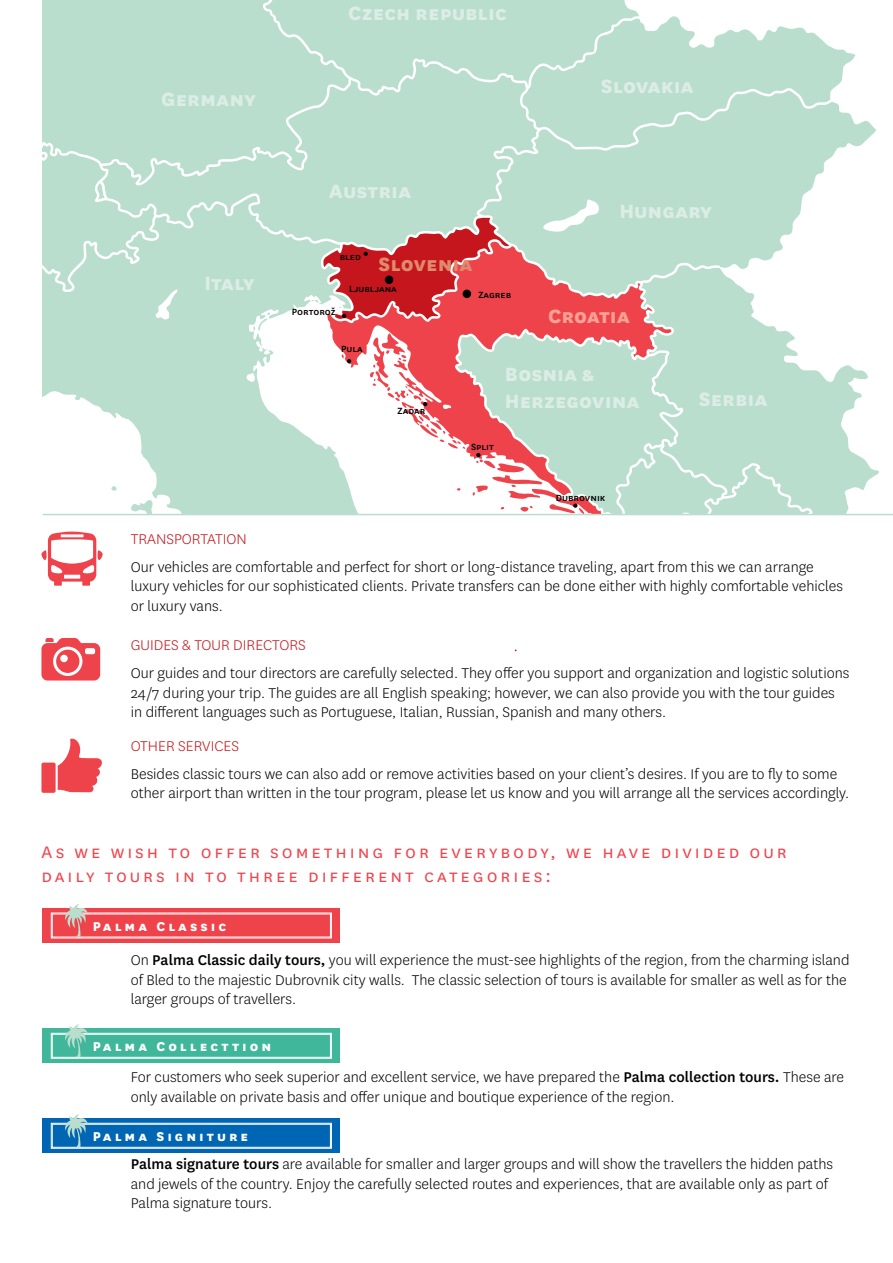
<style>
.page{position:relative;width:893px;height:1263px;background:#fff}
.page>*{position:absolute;margin:0;border:0;box-sizing:border-box;transform-origin:0 0}
.t1{font:800 22.5px/27px "National";color:#dbede4}
.t2{font:800 22.5px "National";color:#df896e}
.t3{font:800 22.5px "National";letter-spacing:-.005em;color:#f7a294}
.t4{font:19.5px/23.4px "National";letter-spacing:.15em;color:#ef434c}
.t5{font:300 16.5px/19.5px "National";color:#000}
.t6{font:300 16.5px "National";color:#c4161c}
.t7{font:800 15px "National";letter-spacing:.2em;color:#fff}
.t8{font:500 10.5px "National";color:#000}
.s1{color:#c4161c}
.s2{font-weight:500}
</style>
<div class="page">
<svg style="left:43px;top:257px;width:268px;height:257px;fill:#badece"></svg>
<div style="left:43px;top:0;width:56px;height:140px;background:#badece"></div>
<svg style="left:542px;top:121px;width:334px;height:94px;fill:#badece"></svg>
<div style="left:99px;top:0;width:148px;height:140px;background:#badece"></div>
<div style="left:154px;top:87px;width:388px;height:168px;background:#badece"></div>
<svg style="left:247px;top:0;width:609px;height:151px;background:#c2e2d3"></svg>
<svg style="left:813px;top:365px;width:68px;height:149px;fill:#badece"></svg>
<svg style="left:43px;top:140px;width:118px;height:152px;background:#bfe0d2"></svg>
<svg style="left:41px;top:531px;width:62px;height:55px"></svg>
<svg style="left:41px;top:638px;width:59px;height:42px"></svg>
<svg style="left:58px;top:738px;width:44px;height:54px"></svg>
<div style="left:41px;top:762px;width:15px;height:31px;background:#ef434c;border-radius:2px"></div>
<hr style="left:43px;top:514px;width:850px;height:1px;background:#badece">
<svg style="left:311px;top:215px;width:502px;height:299px"></svg>
<svg style="left:43px;top:908px;width:297px;height:34px;background:#f0535c"></svg>
<svg style="left:51px;top:904px;width:281px;height:34px;background:#f06e75"></svg>
<div style="left:43px;top:1029px;width:297px;height:34px;background:#40b69a"></div>
<svg style="left:51px;top:1024px;width:281px;height:35px"></svg>
<div style="left:43px;top:1119px;width:297px;height:34px;background:#0066b3"></div>
<svg style="left:51px;top:1114px;width:281px;height:35px"></svg>
<h1 class="t1" style="left:161px;top:84px;width:96px">Germany</h1>
<h1 class="t1" style="left:204px;top:268px;width:52px">Italy</h1>
<h1 class="t1" style="left:348px;top:-2px;width:160px">Czech republic</h1>
<h1 class="t1" style="left:329px;top:176px;width:84px">Austria</h1>
<p class="t8" style="left:340px;top:250px;width:23px">bled</p>
<h1 class="t2" style="left:378px;top:248px;width:96px">Slovenia</h1>
<p class="t8" style="left:292px;top:304px;width:45px">Portorož</p>
<p class="t8" style="left:349px;top:282px;width:49px">Ljubljana</p>
<p class="t8" style="left:341px;top:342px;width:23px">Pula</p>
<p class="t8" style="left:478px;top:287px;width:34px">Zagreb</p>
<h1 class="t1" style="left:601px;top:71px;width:94px">Slovakia</h1>
<h1 class="t1" style="left:619px;top:195px;width:94px">Hungary</h1>
<h1 class="t3" style="left:548px;top:300px;width:83px">Croatia</h1>
<p class="t8" style="left:398px;top:404px;width:29px">Zadar</p>
<h1 class="t1" style="left:505px;top:359px;width:136px">Bosnia &amp;<br>Herzegovina</h1>
<p class="t8" style="left:471px;top:440px;width:24px">Split</p>
<p class="t8" style="left:556px;top:490px;width:51px">Dubrovnik</p>
<h1 class="t1" style="left:699px;top:384px;width:70px">Serbia</h1>
<p class="t6" style="left:131px;top:529px;width:118px">TRANSPORTATION</p>
<p class="t5" style="left:131px;top:557px;width:714px">Our vehicles are comfortable and perfect for short or long-distance traveling, apart from this we can arrange luxury vehicles for our sophisticated clients. Private transfers can be done either with highly comfortable vehicles or luxury vans.</p>
<p class="t6" style="left:131px;top:635px;width:177px">GUIDES &amp; TOUR DIRECTORS</p>
<p class="t5" style="left:131px;top:663px;width:720px">Our guides and tour directors are carefully selected. They offer you support and organization and logistic solutions<br>24/7 during your trip. The guides are all English speaking; however, we can also provide you with the tour guides in different languages such as Portuguese, Italian, Russian, Spanish and many others.</p>
<p class="t6" style="left:131px;top:736px;width:110px">OTHER SERVICES</p>
<p class="t5" style="left:131px;top:764px;width:720px">Besides classic tours we can also add or remove activities based on your client’s desires. If you are to fly to some other airport than written in the tour program, please let us know and you will arrange all the services accordingly.</p>
<p class="t4" style="left:41px;top:840px;width:747px">As we wish to offer something for everybody, we have divided our daily tours in to three different categories:</p>
<p class="t7" style="left:93px;top:915px;width:135px">Palma Classic</p>
<p class="t5" style="left:131px;top:918px;width:720px;line-height:28px"><span class="s1">PALMA CLASSIC<br></span>On <span class="s2">Palma Classic daily tours,</span> you will experience the must-see highlights of the region, from the charming island</p>
<p class="t5" style="left:131px;top:969px;width:717px">of Bled to the majestic Dubrovnik city walls. The classic selection of tours is available for smaller as well as for the larger groups of travellers.</p>
<p class="t5" style="left:131px;top:1035px;width:715px;line-height:28px"><span class="s1">PALMA COLLECTION<br></span>For customers who seek superior and excellent service, we have prepared the <span class="s2">Palma collection tours.</span> These are</p>
<p class="t5" style="left:131px;top:1086px;width:545px">only available on private basis and offer unique and boutique experience of the region.</p>
<p class="t5" style="left:131px;top:1122px;width:704px;line-height:28px"><span class="s1">PALMA SIGNATURE<br></span><span class="s2">Palma signature tours</span> are available for smaller and larger groups and will show the travellers the hidden paths</p>
<p class="t5" style="left:131px;top:1173px;width:699px">and jewels of the country. Enjoy the carefully selected routes and experiences, that are available only as part of<br>Palma signature tours.</p>
<p class="t7" style="left:93px;top:1035px;width:180px">Palma Collecttion</p>
<p class="t7" style="left:93px;top:1125px;width:157px">Palma Signiture</p>
</div>
